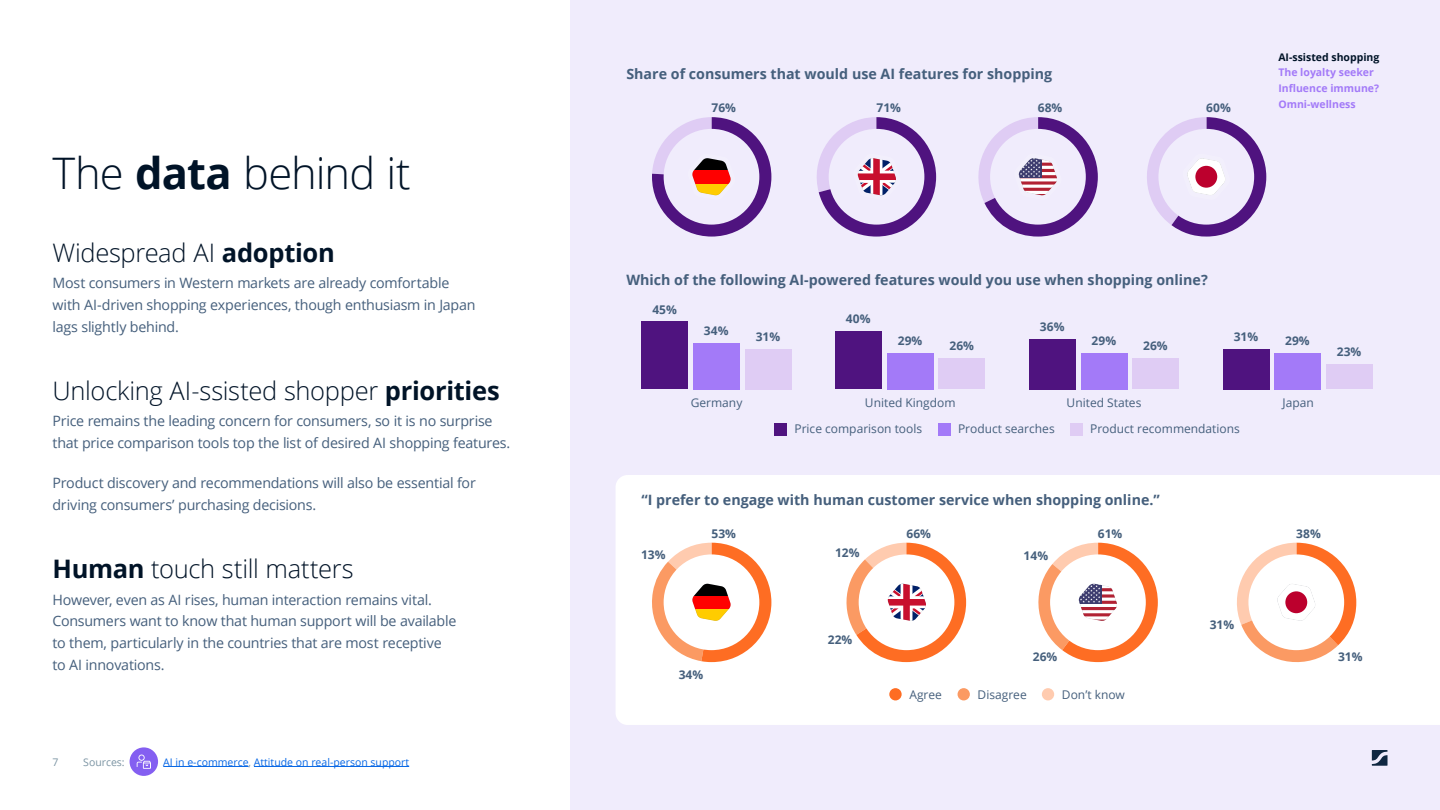
<style>
.page{position:relative;width:1440px;height:810px;background:#fff}
.page>*{position:absolute;margin:0;border:0;box-sizing:border-box;transform-origin:0 0}
.t1{font:300 43.5px "Open Sans";letter-spacing:-.02em;color:#001327}
.t2{font:300 25.5px "Open Sans";letter-spacing:-.01em;color:#001327}
.t3{font:14.25px/21.8px "Open Sans";letter-spacing:-.015em;color:#455f7c}
.t4{font:700 14.25px "Open Sans";color:#455f7c}
.t5{font:12px "Open Sans";color:#455f7c}
.t6{font:700 12px "Open Sans";color:#455f7c}
.t7{font:700 10.5px/15.8px "Open Sans";color:#a37af8}
.t8{font:10.5px "Open Sans";color:#0666e5}
.t9{font:700 10.5px "Open Sans";color:#001327}
.t10{font:10.5px "Open Sans";color:#7b94a3}
.s1{font-weight:700}
.s2{color:#7b94a3}
</style>
<div class="page">
<div style="left:570px;top:0;width:870px;height:810px;background:#f0ecfc"></div>
<div style="left:616px;top:475px;width:824px;height:250px;background:#fff"></div>
<div style="left:652px;top:117px;width:119px;height:120px;background:#4f137f;border-radius:59px"></div>
<div style="left:664px;top:129px;width:95px;height:96px;background:#f0ecfc;border-radius:50%"></div>
<svg style="left:978px;top:117px;width:120px;height:120px"></svg>
<svg style="left:816px;top:117px;width:120px;height:120px"></svg>
<svg style="left:652px;top:117px;width:87px;height:83px"></svg>
<svg style="left:1147px;top:117px;width:119px;height:120px"></svg>
<svg style="left:1031px;top:543px;width:127px;height:119px"></svg>
<svg style="left:841px;top:543px;width:125px;height:119px"></svg>
<svg style="left:647px;top:543px;width:124px;height:119px"></svg>
<svg style="left:1229px;top:543px;width:127px;height:125px"></svg>
<div style="left:774px;top:423px;width:13px;height:12px;background:#4f137f"></div>
<div style="left:938px;top:423px;width:12px;height:12px;background:#a37af8"></div>
<div style="left:1070px;top:423px;width:12px;height:12px;background:#dfccf4"></div>
<div style="left:745px;top:349px;width:46px;height:40px;background:#dfccf4"></div>
<div style="left:939px;top:359px;width:46px;height:30px;background:#dfccf4"></div>
<div style="left:1132px;top:359px;width:47px;height:30px;background:#dfccf4"></div>
<div style="left:1326px;top:365px;width:47px;height:24px;background:#dfccf4"></div>
<div style="left:693px;top:343px;width:47px;height:46px;background:#a37af8"></div>
<div style="left:887px;top:353px;width:47px;height:36px;background:#a37af8"></div>
<div style="left:1081px;top:353px;width:46px;height:36px;background:#a37af8"></div>
<div style="left:1274px;top:353px;width:47px;height:36px;background:#a37af8"></div>
<div style="left:642px;top:321px;width:46px;height:68px;background:#4f137f"></div>
<div style="left:835px;top:331px;width:47px;height:58px;background:#4f137f"></div>
<div style="left:1029px;top:339px;width:47px;height:50px;background:#4f137f"></div>
<div style="left:1223px;top:349px;width:46px;height:40px;background:#4f137f"></div>
<div style="left:889px;top:688px;width:13px;height:12px;background:#fe6d23;border-radius:50%"></div>
<div style="left:958px;top:688px;width:12px;height:12px;background:#fb9a63;border-radius:50%"></div>
<div style="left:1042px;top:688px;width:12px;height:12px;background:#ffcbaf;border-radius:50%"></div>
<div style="left:130px;top:747px;width:28px;height:29px;background:#845ff1;border-radius:50%"></div>
<svg style="left:137px;top:755px;width:14px;height:14px"></svg>
<svg style="left:1372px;top:750px;width:16px;height:16px"></svg>
<hr style="left:163px;top:766px;width:86px;height:1px;background:#0666e5">
<hr style="left:254px;top:766px;width:155px;height:1px;background:#0666e5">
<h1 class="t1" style="left:52px;top:144px;width:360px">The <span class="s1">data</span> behind it</h1>
<h2 class="t2" style="left:52px;top:235px;width:284px">Widespread AI <span class="s1">adoption</span></h2>
<p class="t3" style="left:52px;top:272px;width:425px">Most consumers in Western markets are already comfortable with AI-driven shopping experiences, though enthusiasm in Japan lags slightly behind.</p>
<h2 class="t2" style="left:52px;top:373px;width:449px">Unlocking AI-ssisted shopper <span class="s1">priorities</span></h2>
<p class="t3" style="left:52px;top:410px;width:459px">Price remains the leading concern for consumers, so it is no surprise that price comparison tools top the list of desired AI shopping features.</p>
<p class="t3" style="left:52px;top:472px;width:425px">Product discovery and recommendations will also be essential for driving consumers’ purchasing decisions.</p>
<h2 class="t2" style="left:52px;top:552px;width:303px"><span class="s1">Human</span> touch still matters</h2>
<p class="t3" style="left:52px;top:588px;width:406px">However, even as AI rises, human interaction remains vital.<br>Consumers want to know that human support will be available to them, particularly in the countries that are most receptive to AI innovations.</p>
<p class="t10" style="left:52px;top:755px;width:8px">7</p>
<p class="t10" style="left:83px;top:755px;width:43px">Sources:</p>
<p class="t8" style="left:163px;top:755px;width:247px">AI in e-commerce<span class="s2">,</span> Attitude on real-person support</p>
<p class="t4" style="left:626px;top:64px;width:427px">Share of consumers that would use AI features for shopping</p>
<p class="t6" style="left:711px;top:99px;width:26px">76%</p>
<p class="t6" style="left:877px;top:99px;width:26px">71%</p>
<p class="t6" style="left:1038px;top:99px;width:26px">68%</p>
<p class="t6" style="left:1206px;top:99px;width:26px">60%</p>
<p class="t9" style="left:1278px;top:49px;width:103px">AI-ssisted shopping</p>
<p class="t7" style="left:1278px;top:64px;width:102px">The loyalty seeker<br>Influence immune?<br>Omni-wellness</p>
<p class="t4" style="left:626px;top:270px;width:583px">Which of the following AI-powered features would you use when shopping online?</p>
<p class="t6" style="left:652px;top:301px;width:26px">45%</p>
<p class="t6" style="left:704px;top:322px;width:26px">34%</p>
<p class="t6" style="left:756px;top:329px;width:26px">31%</p>
<p class="t6" style="left:846px;top:311px;width:26px">40%</p>
<p class="t6" style="left:898px;top:332px;width:26px">29%</p>
<p class="t6" style="left:950px;top:338px;width:26px">26%</p>
<p class="t6" style="left:1040px;top:319px;width:26px">36%</p>
<p class="t6" style="left:1092px;top:332px;width:26px">29%</p>
<p class="t6" style="left:1143px;top:338px;width:26px">26%</p>
<p class="t6" style="left:1234px;top:328px;width:26px">31%</p>
<p class="t6" style="left:1285px;top:333px;width:26px">29%</p>
<p class="t6" style="left:1337px;top:344px;width:26px">23%</p>
<p class="t5" style="left:691px;top:394px;width:53px">Germany</p>
<p class="t5" style="left:865px;top:394px;width:92px">United Kingdom</p>
<p class="t5" style="left:1067px;top:394px;width:76px">United States</p>
<p class="t5" style="left:1283px;top:394px;width:33px">Japan</p>
<p class="t5" style="left:794px;top:421px;width:129px">Price comparison tools</p>
<p class="t5" style="left:958px;top:421px;width:98px">Product searches</p>
<p class="t5" style="left:1090px;top:421px;width:151px">Product recommendations</p>
<p class="t4" style="left:641px;top:490px;width:520px">“I prefer to engage with human customer service when shopping online.”</p>
<p class="t6" style="left:711px;top:525px;width:26px">53%</p>
<p class="t6" style="left:907px;top:525px;width:26px">66%</p>
<p class="t6" style="left:1098px;top:525px;width:26px">61%</p>
<p class="t6" style="left:1296px;top:525px;width:26px">38%</p>
<p class="t6" style="left:641px;top:546px;width:26px">13%</p>
<p class="t6" style="left:835px;top:544px;width:26px">12%</p>
<p class="t6" style="left:1024px;top:547px;width:26px">14%</p>
<p class="t6" style="left:828px;top:631px;width:26px">22%</p>
<p class="t6" style="left:1210px;top:616px;width:26px">31%</p>
<p class="t6" style="left:679px;top:666px;width:26px">34%</p>
<p class="t6" style="left:1033px;top:648px;width:26px">26%</p>
<p class="t6" style="left:1338px;top:648px;width:26px">31%</p>
<p class="t5" style="left:909px;top:687px;width:34px">Agree</p>
<p class="t5" style="left:978px;top:687px;width:51px">Disagree</p>
<p class="t5" style="left:1062px;top:687px;width:65px">Don’t know</p>
</div>
